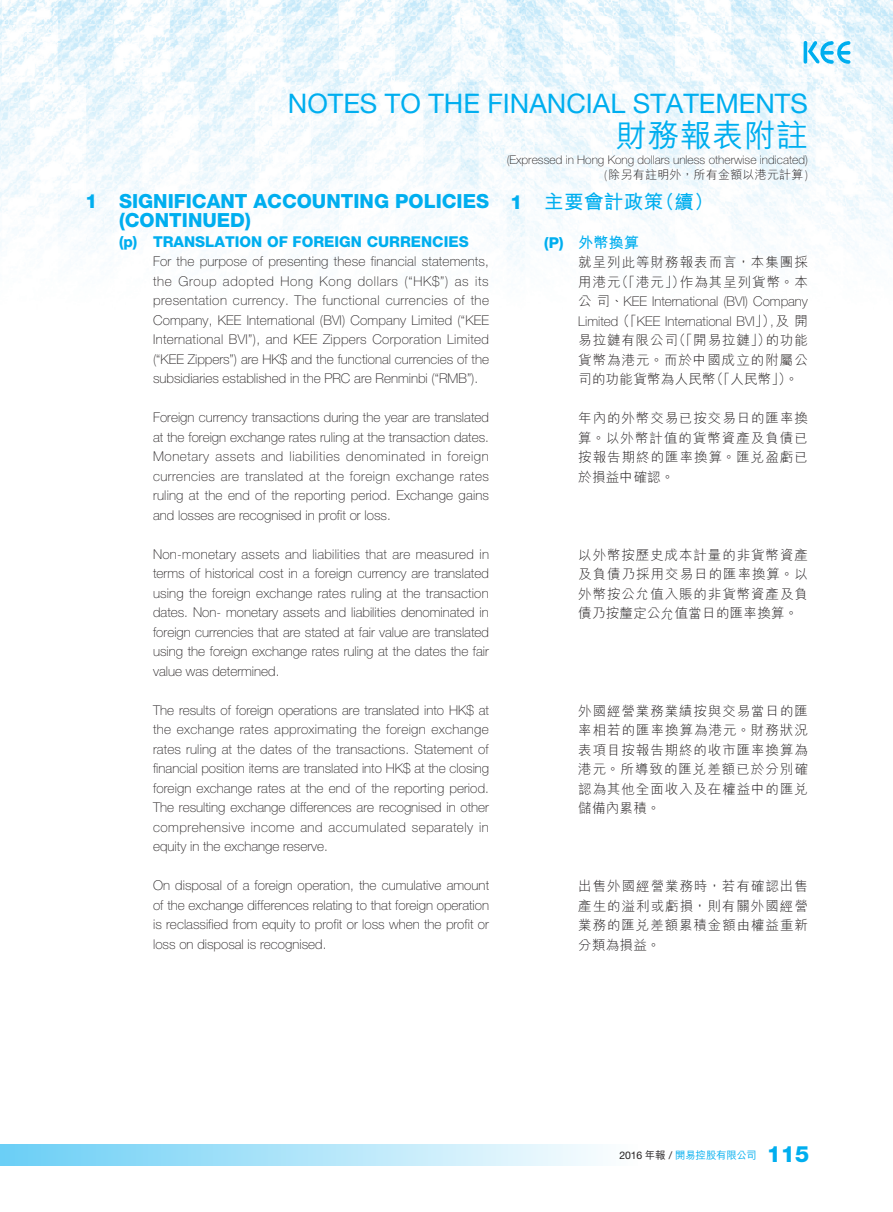
<style>
.page{position:relative;width:893px;height:1212px;background:#fff}
.page>*{position:absolute;margin:0;border:0;box-sizing:border-box;transform-origin:0 0}
.t1{font:500 31.5px "M Hei HK";letter-spacing:.02em;color:#00aeef}
.t2{font:27px "Helvetica Neue LT Std";color:#00aeef}
.t3{font:800 22.5px "Helvetica Neue LT Std";color:#00aeef}
._01_H1_E{font:800 19.5px/19.5px "Helvetica Neue LT Std";color:#00aeef}
._001_H1_C{font:700 19.5px "M Hei HK";letter-spacing:.02em;color:#00aeef}
._02_H2_E{font:800 15px "Helvetica Neue LT Std";color:#00aeef}
._002_H2_C{font:700 15px "M Hei HK";color:#00aeef}
._00_txt_E{font:100 13.5px/19.5px "Helvetica Neue LT Std";color:#231f20;text-align:justify}
._000_txt_C{font:300 13.5px/19.5px "M Hei HK";letter-spacing:.065em;color:#231f20;text-align:justify}
.t4{font:100 12px "Helvetica Neue LT Std";color:#231f20}
.t5{font:300 12px "M Hei HK";letter-spacing:.02em;color:#231f20}
.t6{font:500 10.5px "M Hei HK";letter-spacing:-.025em;color:#00aeef}
.s1{font-family:"Helvetica Neue LT Std";font-weight:100}
.s2{font-family:"Helvetica Neue LT Std";font-weight:800}
.s3{font-family:"Helvetica Neue LT Std";font-weight:400;color:#231f20}
.s4{color:#231f20}
</style>
<div class="page">
<img style="left:0;top:0;width:893px;height:272px">
<div style="left:0;top:1144px;width:638px;height:22px;background:linear-gradient(to right,#6acef6,#fdfefe)"></div>
<svg style="left:808px;top:41px;width:43px;height:23px"></svg>
<svg style="left:803px;top:41px;width:4px;height:23px"></svg>
<h2 class="t2" style="left:288px;top:87px;width:521px">NOTES TO THE FINANCIAL STATEMENTS</h2>
<h1 class="t1" style="left:616px;top:113px;width:194px">財務報表附註</h1>
<p class="t4" style="left:507px;top:153px;width:303px">(Expressed in Hong Kong dollars unless otherwise indicated)</p>
<p class="t5" style="left:604px;top:169px;width:205px"><span class="s1">(</span>除另有註明外，所有金額以港元計算<span class="s1">)</span></p>
<p class="_01_H1_E" style="left:119px;top:191px;width:371px;text-indent:-34px">1 SIGNIFICANT ACCOUNTING POLICIES (CONTINUED)</p>
<p class="_02_H2_E" style="left:119px;top:232px;width:351px">(p) TRANSLATION OF FOREIGN CURRENCIES</p>
<p class="_00_txt_E" style="left:153px;top:251px;width:338px">For the purpose of presenting these financial statements, the Group adopted Hong Kong dollars (“HK$”) as its presentation currency. The functional currencies of the Company, KEE International (BVI) Company Limited (“KEE International BVI”), and KEE Zippers Corporation Limited (“KEE Zippers”) are HK$ and the functional currencies of the subsidiaries established in the PRC are Renminbi (“RMB”).</p>
<p class="_00_txt_E" style="left:153px;top:407px;width:338px">Foreign currency transactions during the year are translated at the foreign exchange rates ruling at the transaction dates.<br>Monetary assets and liabilities denominated in foreign currencies are translated at the foreign exchange rates ruling at the end of the reporting period. Exchange gains and losses are recognised in profit or loss.</p>
<p class="_00_txt_E" style="left:153px;top:544px;width:337px">Non-monetary assets and liabilities that are measured in terms of historical cost in a foreign currency are translated using the foreign exchange rates ruling at the transaction dates. Non- monetary assets and liabilities denominated in foreign currencies that are stated at fair value are translated using the foreign exchange rates ruling at the dates the fair value was determined.</p>
<p class="_00_txt_E" style="left:153px;top:700px;width:338px">The results of foreign operations are translated into HK$ at the exchange rates approximating the foreign exchange rates ruling at the dates of the transactions. Statement of financial position items are translated into HK$ at the closing foreign exchange rates at the end of the reporting period.<br>The resulting exchange differences are recognised in other comprehensive income and accumulated separately in equity in the exchange reserve.</p>
<p class="_00_txt_E" style="left:153px;top:875px;width:338px">On disposal of a foreign operation, the cumulative amount of the exchange differences relating to that foreign operation is reclassified from equity to profit or loss when the profit or loss on disposal is recognised.</p>
<p class="_001_H1_C" style="left:510px;top:187px;width:205px"><span class="s2">1</span> 主要會計政策（續）</p>
<p class="_002_H2_C" style="left:544px;top:231px;width:96px"><span class="s2">(P)</span> 外幣換算</p>
<p class="_000_txt_C" style="left:578px;top:252px;width:231px">就呈列此等財務報表而言，本集團採用港元（「港元」）作為其呈列貨幣。本公司、<span class="s1">KEE International (BVI) Company Limited</span>（「<span class="s1">KEE International BVI</span>」）<span class="s1">,</span>及開易拉鏈有限公司（「開易拉鏈」）的功能貨幣為港元。而於中國成立的附屬公司的功能貨幣為人民幣（「人民幣」）。</p>
<p class="_000_txt_C" style="left:578px;top:408px;width:231px">年內的外幣交易已按交易日的匯率換算。以外幣計值的貨幣資產及負債已按報告期終的匯率換算。匯兌盈虧已於損益中確認。</p>
<p class="_000_txt_C" style="left:578px;top:545px;width:231px">以外幣按歷史成本計量的非貨幣資產及負債乃採用交易日的匯率換算。以外幣按公允值入賬的非貨幣資產及負債乃按釐定公允值當日的匯率換算。</p>
<p class="_000_txt_C" style="left:578px;top:701px;width:231px">外國經營業務業績按與交易當日的匯率相若的匯率換算為港元。財務狀況表項目按報告期終的收市匯率換算為港元。所導致的匯兌差額已於分別確認為其他全面收入及在權益中的匯兌儲備內累積。</p>
<p class="_000_txt_C" style="left:578px;top:876px;width:231px">出售外國經營業務時，若有確認出售產生的溢利或虧損，則有關外國經營業務的匯兌差額累積金額由權益重新分類為損益。</p>
<p class="t6" style="left:619px;top:1147px;width:139px"><span class="s3">2016</span> <span class="s4">年報</span> <span class="s3">/</span> 開易控股有限公司</p>
<h3 class="t3" style="left:767px;top:1140px;width:44px">115</h3>
</div>
